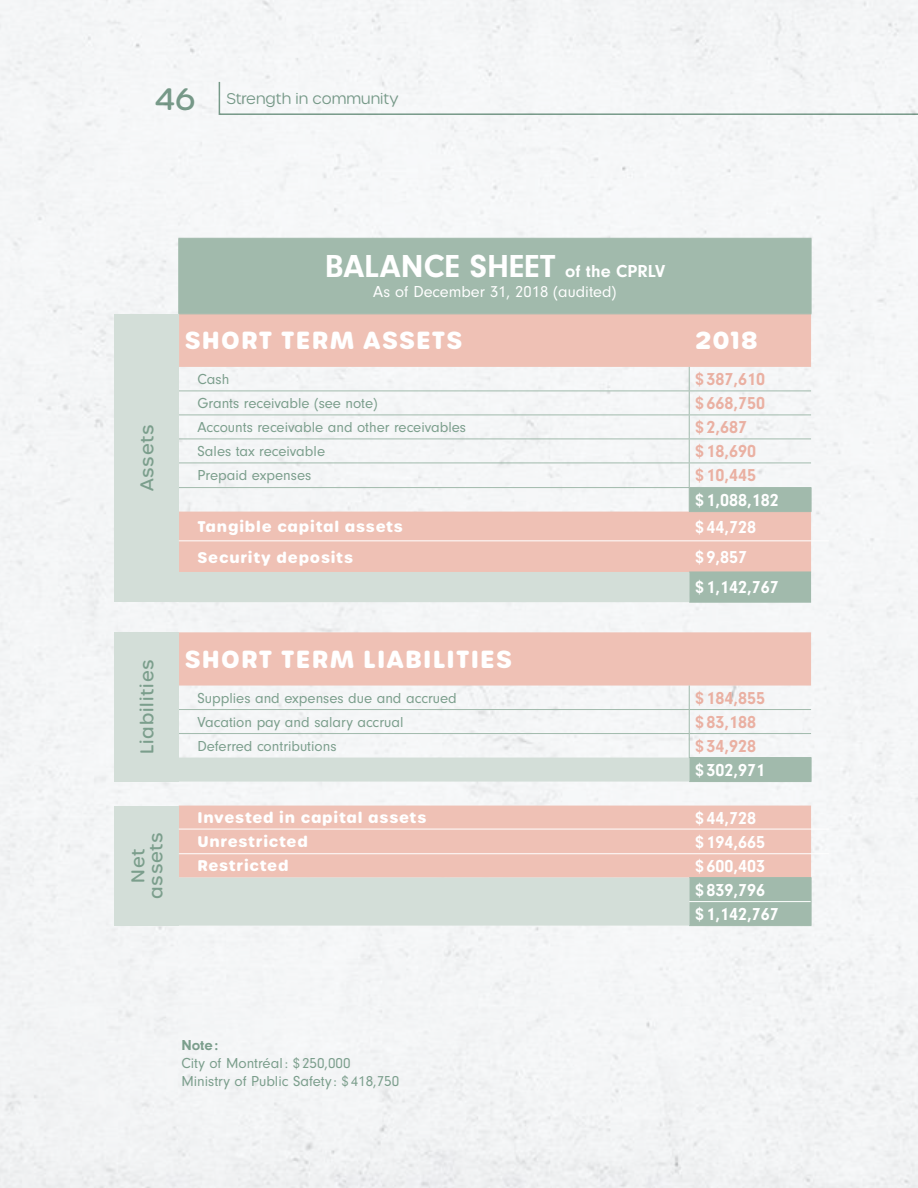
<style>
.page{position:relative;width:918px;height:1188px;background:#fff}
.page>*{position:absolute;margin:0;border:0;box-sizing:border-box;transform-origin:0 0}
.t1{font:700 33px "Neuzeit Gro";color:#fff}
.t2{font:700 24px "Urbane Rounded";letter-spacing:.05em;color:#fff}
.t3{font:700 18px/24px "Neuzeit Gro";color:#fff}
.t4{font:700 18px "Neuzeit Gro";color:#eab0a2}
.t5{font:500 18px/18px "Urbane Rounded";letter-spacing:.05em;color:#7b9e8c;text-align:center}
.t6{font:16.5px "Neuzeit Gro";color:#fff}
.t7{font:15px/18px "Neuzeit Gro";color:#7b9e8c}
.t8{font:700 15px "Urbane Rounded";letter-spacing:.05em;color:#fff}
.t9{font:300 15px "Urbane Rounded";color:#7b9e8c}
.t10{font:700 15px "Neuzeit Gro";color:#7b9e8c}
.s1{font-weight:500;font-size:30px}
.s2{font-size:18px}
</style>
<div class="page">
<div style="left:179px;top:239px;width:632px;height:686px;background:#a1baac"></div>
<svg style="left:179px;top:314px;width:632px;height:563px"></svg>
<svg style="left:179px;top:572px;width:510px;height:354px"></svg>
<hr style="left:179px;top:487px;width:510px;height:1px;background:#a1baac">
<hr style="left:689px;top:487px;width:122px;height:1px;background:#a1baac">
<svg style="left:811px;top:488px;width:1px;height:23px"></svg>
<hr style="left:689px;top:511px;width:122px;height:1px;background:#a1baac">
<hr style="left:689px;top:572px;width:122px;height:1px;background:#a1baac">
<hr style="left:689px;top:602px;width:122px;height:1px;background:#a1baac">
<hr style="left:689px;top:757px;width:122px;height:1px;background:#a1baac">
<svg style="left:811px;top:758px;width:1px;height:23px"></svg>
<hr style="left:689px;top:781px;width:122px;height:1px;background:#a1baac">
<hr style="left:689px;top:877px;width:122px;height:1px;background:#a1baac">
<svg style="left:811px;top:878px;width:1px;height:47px"></svg>
<hr style="left:689px;top:925px;width:122px;height:1px;background:#a1baac">
<hr style="left:178px;top:238px;width:511px;height:1px;background:#a1baac">
<hr style="left:178px;top:239px;width:1px;height:74px;background:#a1baac">
<hr style="left:689px;top:238px;width:122px;height:1px;background:#a1baac">
<hr style="left:811px;top:239px;width:1px;height:74px;background:#a1baac">
<hr style="left:178px;top:313px;width:511px;height:1px;background:#a1baac">
<hr style="left:689px;top:313px;width:122px;height:1px;background:#a1baac">
<hr style="left:179px;top:391px;width:510px;height:1px;background:#a1baac">
<hr style="left:689px;top:391px;width:122px;height:1px;background:#a1baac">
<hr style="left:179px;top:415px;width:510px;height:1px;background:#a1baac">
<hr style="left:689px;top:415px;width:122px;height:1px;background:#a1baac">
<hr style="left:179px;top:439px;width:510px;height:1px;background:#a1baac">
<hr style="left:689px;top:439px;width:122px;height:1px;background:#a1baac">
<hr style="left:179px;top:463px;width:510px;height:1px;background:#a1baac">
<hr style="left:689px;top:463px;width:122px;height:1px;background:#a1baac">
<svg style="left:689px;top:686px;width:1px;height:71px"></svg>
<hr style="left:179px;top:709px;width:510px;height:1px;background:#a1baac">
<hr style="left:689px;top:709px;width:122px;height:1px;background:#a1baac">
<hr style="left:179px;top:733px;width:510px;height:1px;background:#a1baac">
<hr style="left:689px;top:733px;width:122px;height:1px;background:#a1baac">
<svg style="left:689px;top:367px;width:1px;height:144px"></svg>
<hr style="left:689px;top:901px;width:122px;height:1px;background:#fff">
<div style="left:115px;top:314px;width:64px;height:288px;background:#d3ded8"></div>
<div style="left:115px;top:632px;width:64px;height:150px;background:#d3ded8"></div>
<div style="left:115px;top:806px;width:64px;height:120px;background:#d3ded8"></div>
<hr style="left:179px;top:540px;width:650px;height:1px;background:#fff">
<hr style="left:179px;top:829px;width:650px;height:1px;background:#fff">
<hr style="left:179px;top:853px;width:650px;height:1px;background:#fff">
<p class="t9" style="left:155px;top:89px;width:245px"><span class="s1">46</span> Strength in community</p>
<p class="t5" style="left:138px;top:491px;width:68px;rotate:-90deg">Assets</p>
<p class="t5" style="left:138px;top:754px;width:96px;rotate:-90deg">Liabilities</p>
<p class="t5" style="left:129px;top:899px;width:68px;rotate:-90deg">Net assets</p>
<h1 class="t1" style="left:325px;top:247px;width:342px">BALANCE SHEET <span class="s2">of the CPRLV</span></h1>
<p class="t6" style="left:373px;top:283px;width:245px">As of December 31, 2018 (audited)</p>
<h2 class="t2" style="left:185px;top:324px;width:279px">SHORT TERM ASSETS</h2>
<h2 class="t2" style="left:695px;top:324px;width:64px">2018</h2>
<p class="t7" style="left:198px;top:370px;width:33px">Cash</p>
<p class="t4" style="left:695px;top:369px;width:71px">$387,610</p>
<p class="t7" style="left:198px;top:394px;width:182px">Grants receivable (see note)</p>
<p class="t4" style="left:695px;top:393px;width:71px">$668,750</p>
<p class="t7" style="left:198px;top:418px;width:270px">Accounts receivable and other receivables</p>
<p class="t4" style="left:695px;top:417px;width:53px">$2,687</p>
<p class="t7" style="left:198px;top:442px;width:129px">Sales tax receivable</p>
<p class="t4" style="left:695px;top:441px;width:62px">$18,690</p>
<p class="t7" style="left:198px;top:467px;width:115px">Prepaid expenses</p>
<p class="t4" style="left:695px;top:465px;width:62px">$10,445</p>
<p class="t3" style="left:695px;top:488px;width:85px">$1,088,182</p>
<p class="t8" style="left:198px;top:517px;width:207px">Tangible capital assets</p>
<p class="t3" style="left:695px;top:515px;width:62px">$44,728</p>
<p class="t8" style="left:198px;top:547px;width:157px">Security deposits</p>
<p class="t3" style="left:695px;top:542px;width:85px;line-height:30.2px">$9,857 $1,142,767</p>
<h2 class="t2" style="left:185px;top:643px;width:329px">SHORT TERM LIABILITIES</h2>
<p class="t7" style="left:198px;top:689px;width:261px">Supplies and expenses due and accrued</p>
<p class="t4" style="left:695px;top:688px;width:71px">$184,855</p>
<p class="t7" style="left:198px;top:713px;width:208px">Vacation pay and salary accrual</p>
<p class="t4" style="left:695px;top:712px;width:62px">$83,188</p>
<p class="t7" style="left:198px;top:737px;width:141px">Deferred contributions</p>
<p class="t4" style="left:695px;top:736px;width:62px">$34,928</p>
<p class="t3" style="left:695px;top:758px;width:71px">$302,971</p>
<p class="t8" style="left:198px;top:807px;width:230px">Invested in capital assets</p>
<p class="t3" style="left:695px;top:806px;width:62px">$44,728</p>
<p class="t8" style="left:198px;top:831px;width:112px">Unrestricted</p>
<p class="t3" style="left:695px;top:830px;width:71px">$194,665</p>
<p class="t8" style="left:198px;top:855px;width:93px">Restricted</p>
<p class="t3" style="left:695px;top:854px;width:85px">$600,403 $839,796 $1,142,767</p>
<p class="t10" style="left:181px;top:1037px;width:39px">Note:</p>
<p class="t7" style="left:181px;top:1054px;width:219px">City of Montréal : $ 250,000<br>Ministry of Public Safety : $ 418,750</p>
</div>
